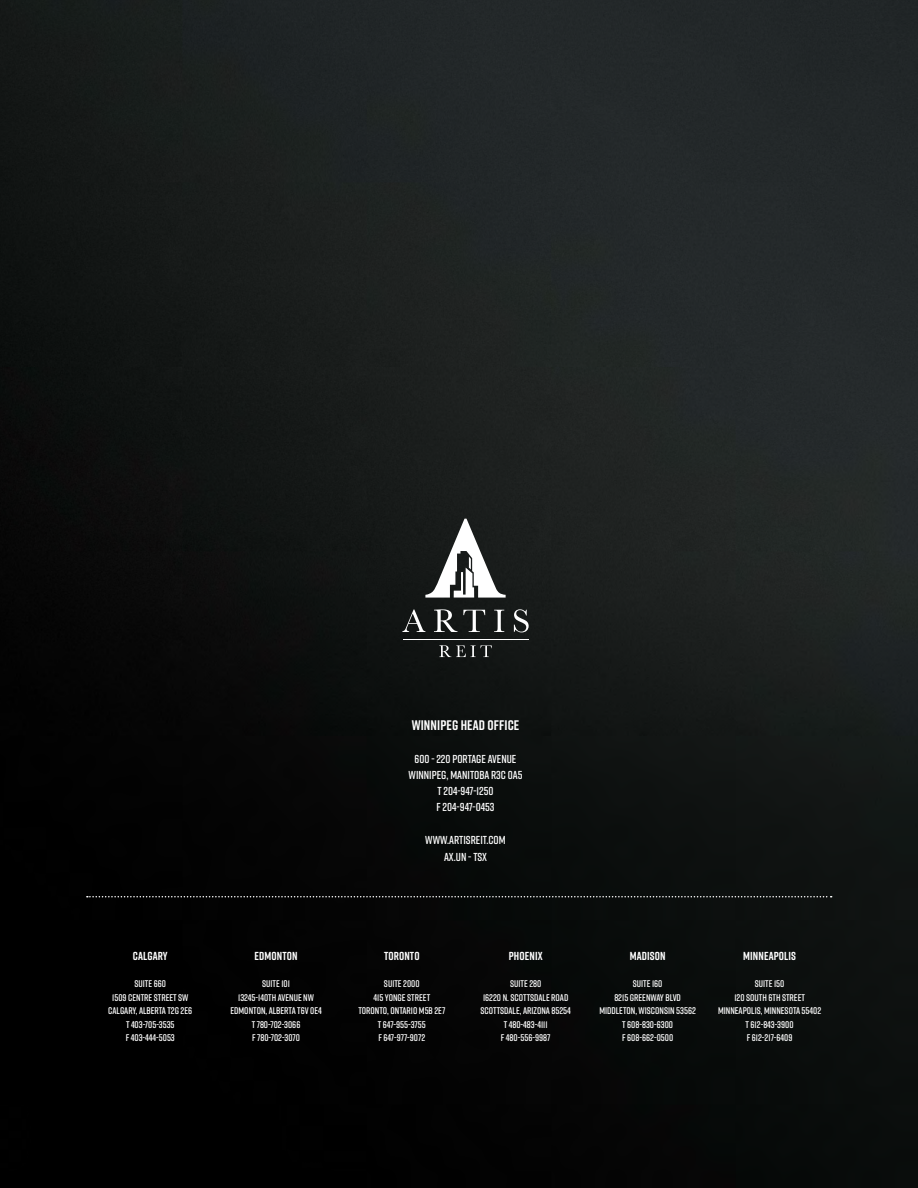
<style>
.page{position:relative;width:918px;height:1188px;background:#fff}
.page>*{position:absolute;margin:0;border:0;box-sizing:border-box;transform-origin:0 0}
.t1{font:700 13.8px "Rift";letter-spacing:.01em;color:#fff}
.t2{font:600 11.55px "Rift";color:#fff}
.t3{font:700 11.55px "Rift";letter-spacing:.01em;color:#fff}
.t4{font:600 9.6px "Rift";color:#fff}
</style>
<div class="page">
<img style="left:0;top:0;width:918px;height:1188px">
<svg style="left:425px;top:519px;width:81px;height:79px"></svg>
<svg style="left:402px;top:609px;width:23px;height:23px"></svg>
<svg style="left:434px;top:609px;width:23px;height:23px"></svg>
<svg style="left:463px;top:610px;width:22px;height:22px"></svg>
<svg style="left:494px;top:610px;width:10px;height:22px"></svg>
<svg style="left:514px;top:609px;width:15px;height:23px"></svg>
<svg style="left:439px;top:645px;width:53px;height:12px"></svg>
<hr style="left:403px;top:639px;width:125px;height:1px;background:#fff">
<svg style="left:87px;top:896px;width:745px;height:1px"></svg>
<p class="t3" style="left:133px;top:948px;width:36px">CALGARY</p>
<p class="t4" style="left:134px;top:977px;width:33px">SUITE 660</p>
<p class="t4" style="left:112px;top:990px;width:78px">1509 CENTRE STREET SW</p>
<p class="t4" style="left:108px;top:1004px;width:86px">CALGARY, ALBERTA T2G 2E6</p>
<p class="t4" style="left:126px;top:1017px;width:50px">T 403-705-3535</p>
<p class="t4" style="left:126px;top:1031px;width:51px">F 403-444-5053</p>
<p class="t3" style="left:255px;top:948px;width:45px">EDMONTON</p>
<p class="t4" style="left:262px;top:977px;width:29px">SUITE 101</p>
<p class="t4" style="left:238px;top:990px;width:77px">13245-140TH AVENUE NW</p>
<p class="t4" style="left:230px;top:1004px;width:93px">EDMONTON, ALBERTA T6V 0E4</p>
<p class="t4" style="left:252px;top:1017px;width:50px">T 780-702-3066</p>
<p class="t4" style="left:252px;top:1031px;width:50px">F 780-702-3070</p>
<p class="t1" style="left:412px;top:715px;width:109px">WINNIPEG HEAD OFFICE</p>
<p class="t2" style="left:415px;top:751px;width:103px">600 - 220 PORTAGE AVENUE</p>
<p class="t2" style="left:409px;top:767px;width:115px">WINNIPEG, MANITOBA R3C 0A5</p>
<p class="t2" style="left:438px;top:783px;width:57px">T 204-947-1250</p>
<p class="t2" style="left:437px;top:799px;width:59px">F 204-947-0453</p>
<p class="t2" style="left:425px;top:832px;width:82px">WWW.ARTISREIT.COM</p>
<p class="t2" style="left:444px;top:848px;width:44px">AX.UN - TSX</p>
<p class="t3" style="left:384px;top:948px;width:37px">TORONTO</p>
<p class="t4" style="left:384px;top:977px;width:37px">SUITE 2000</p>
<p class="t4" style="left:374px;top:990px;width:58px">415 YONGE STREET</p>
<p class="t4" style="left:358px;top:1004px;width:89px">TORONTO, ONTARIO M5B 2E7</p>
<p class="t4" style="left:378px;top:1017px;width:49px">T 647-955-3755</p>
<p class="t4" style="left:378px;top:1031px;width:48px">F 647-977-9072</p>
<p class="t3" style="left:509px;top:948px;width:35px">PHOENIX</p>
<p class="t4" style="left:510px;top:977px;width:33px">SUITE 280</p>
<p class="t4" style="left:483px;top:990px;width:87px">16220 N. SCOTTSDALE ROAD</p>
<p class="t4" style="left:481px;top:1004px;width:92px">SCOTTSDALE, ARIZONA 85254</p>
<p class="t4" style="left:504px;top:1017px;width:45px">T 480-483-4111</p>
<p class="t4" style="left:501px;top:1031px;width:51px">F 480-556-9987</p>
<p class="t3" style="left:630px;top:948px;width:37px">MADISON</p>
<p class="t4" style="left:633px;top:977px;width:31px">SUITE 160</p>
<p class="t4" style="left:614px;top:990px;width:68px">8215 GREENWAY BLVD</p>
<p class="t4" style="left:599px;top:1004px;width:98px">MIDDLETON, WISCONSIN 53562</p>
<p class="t4" style="left:622px;top:1017px;width:52px">T 608-830-6300</p>
<p class="t4" style="left:622px;top:1031px;width:53px">F 608-662-0500</p>
<p class="t3" style="left:743px;top:948px;width:54px">MINNEAPOLIS</p>
<p class="t4" style="left:755px;top:977px;width:31px">SUITE 150</p>
<p class="t4" style="left:734px;top:990px;width:72px">120 SOUTH 6TH STREET</p>
<p class="t4" style="left:718px;top:1004px;width:105px">MINNEAPOLIS, MINNESOTA 55402</p>
<p class="t4" style="left:746px;top:1017px;width:49px">T 612-843-3900</p>
<p class="t4" style="left:747px;top:1031px;width:47px">F 612-217-6409</p>
</div>
